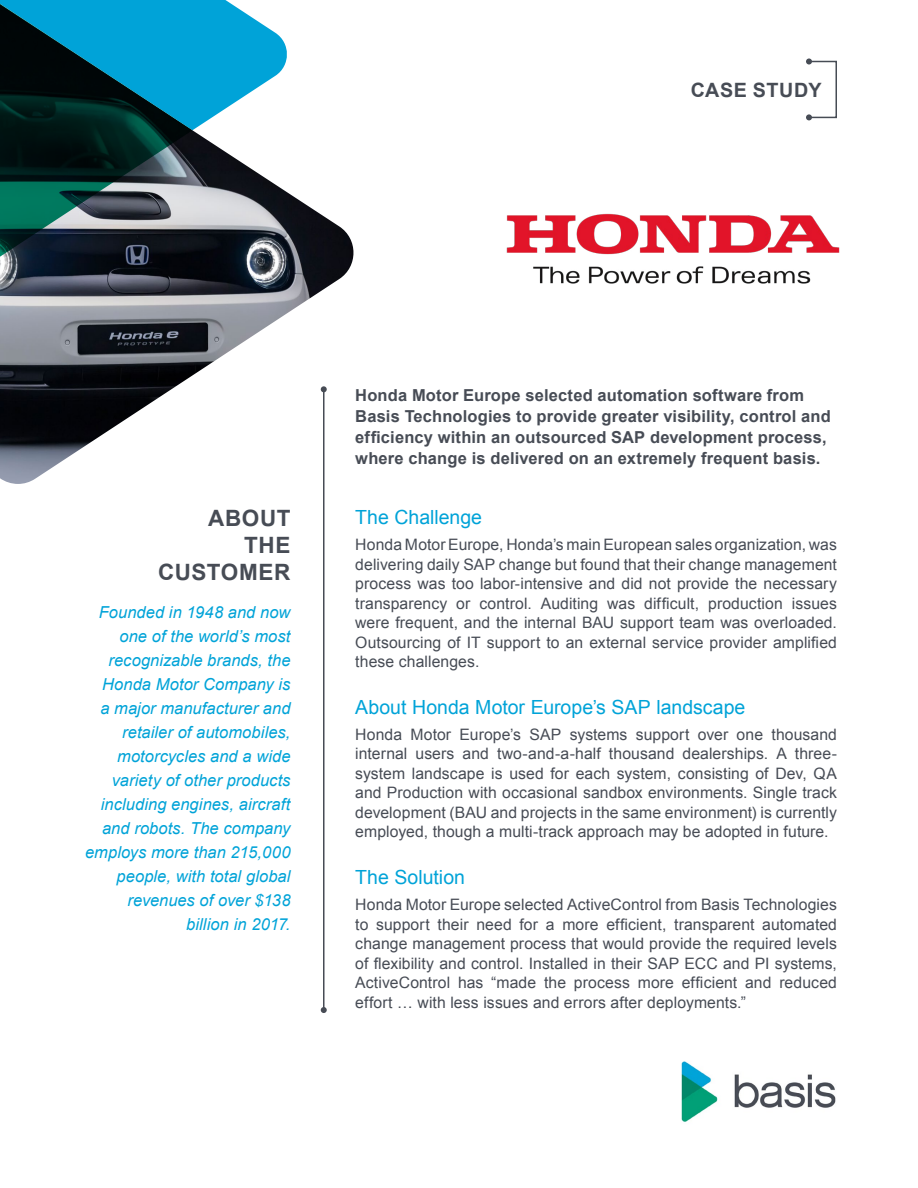
<style>
.page{position:relative;width:918px;height:1188px;background:#fff}
.page>*{position:absolute;margin:0;border:0;box-sizing:border-box;transform-origin:0 0}
.t1{font:700 22.5px/27px "Arial";letter-spacing:.025em;color:#474c55;text-align:right}
.t2{font:700 19.8px "Arial";letter-spacing:.025em;color:#474c55}
.t3{font:19.5px "Arial";color:#00a3d8}
.t4{font:italic 16.5px/24px "Arial";letter-spacing:.005em;color:#00a3d8;text-align:right}
.t5{font:700 16.5px/21px "Arial";letter-spacing:.01em;color:#474c55}
.t6{font:15.75px/19.5px "Arial";letter-spacing:.005em;color:#474c55;text-align:justify}
</style>
<div class="page">
<img style="left:681px;top:1061px;width:155px;height:61px">
<img style="left:506px;top:213px;width:334px;height:71px">
<hr style="left:323px;top:389px;width:2px;height:621px;background:#474c55">
<svg style="left:321px;top:1007px;width:6px;height:6px"></svg>
<div style="left:808px;top:61px;width:29px;height:57px;border:2px solid #474c55"></div>
<svg style="left:806px;top:59px;width:6px;height:6px"></svg>
<svg style="left:806px;top:114px;width:6px;height:6px"></svg>
<img style="left:0;top:130px;width:354px;height:354px">
<svg style="left:192px;top:0;width:95px;height:130px"></svg>
<svg style="left:0;top:0;width:192px;height:266px;background:#144e5a"></svg>
<p class="t2" style="left:691px;top:77px;width:132px">CASE STUDY</p>
<h1 class="t1" style="left:158px;top:505px;width:134px">ABOUT<br>THE<br>CUSTOMER</h1>
<p class="t4" style="left:85px;top:600px;width:207px">Founded in 1948 and now one of the world’s most recognizable brands, the<br>Honda Motor Company is<br>a major manufacturer and retailer of automobiles, motorcycles and a wide variety of other products including engines, aircraft and robots. The company employs more than 215,000 people, with total global revenues of over $138 billion in 2017.</p>
<p class="t5" style="left:355px;top:385px;width:477px">Honda Motor Europe selected automation software from Basis Technologies to provide greater visibility, control and efficiency within an outsourced SAP development process, where change is delivered on an extremely frequent basis.</p>
<p class="t3" style="left:355px;top:504px;width:128px">The Challenge</p>
<p class="t6" style="left:355px;top:535px;width:483px">Honda Motor Europe, Honda’s main European sales organization, was delivering daily SAP change but found that their change management process was too labor-intensive and did not provide the necessary transparency or control. Auditing was difficult, production issues were frequent, and the internal BAU support team was overloaded.<br>Outsourcing of IT support to an external service provider amplified these challenges.</p>
<p class="t3" style="left:355px;top:694px;width:392px">About Honda Motor Europe’s SAP landscape</p>
<p class="t6" style="left:355px;top:725px;width:483px">Honda Motor Europe’s SAP systems support over one thousand internal users and two-and-a-half thousand dealerships. A three&shy;system landscape is used for each system, consisting of Dev, QA and Production with occasional sandbox environments. Single track development (BAU and projects in the same environment) is currently employed, though a multi-track approach may be adopted in future.</p>
<p class="t3" style="left:355px;top:864px;width:111px">The Solution</p>
<p class="t6" style="left:355px;top:895px;width:483px">Honda Motor Europe selected ActiveControl from Basis Technologies to support their need for a more efficient, transparent automated change management process that would provide the required levels of flexibility and control. Installed in their SAP ECC and PI systems, ActiveControl has “made the process more efficient and reduced effort … with less issues and errors after deployments.”</p>
</div>
